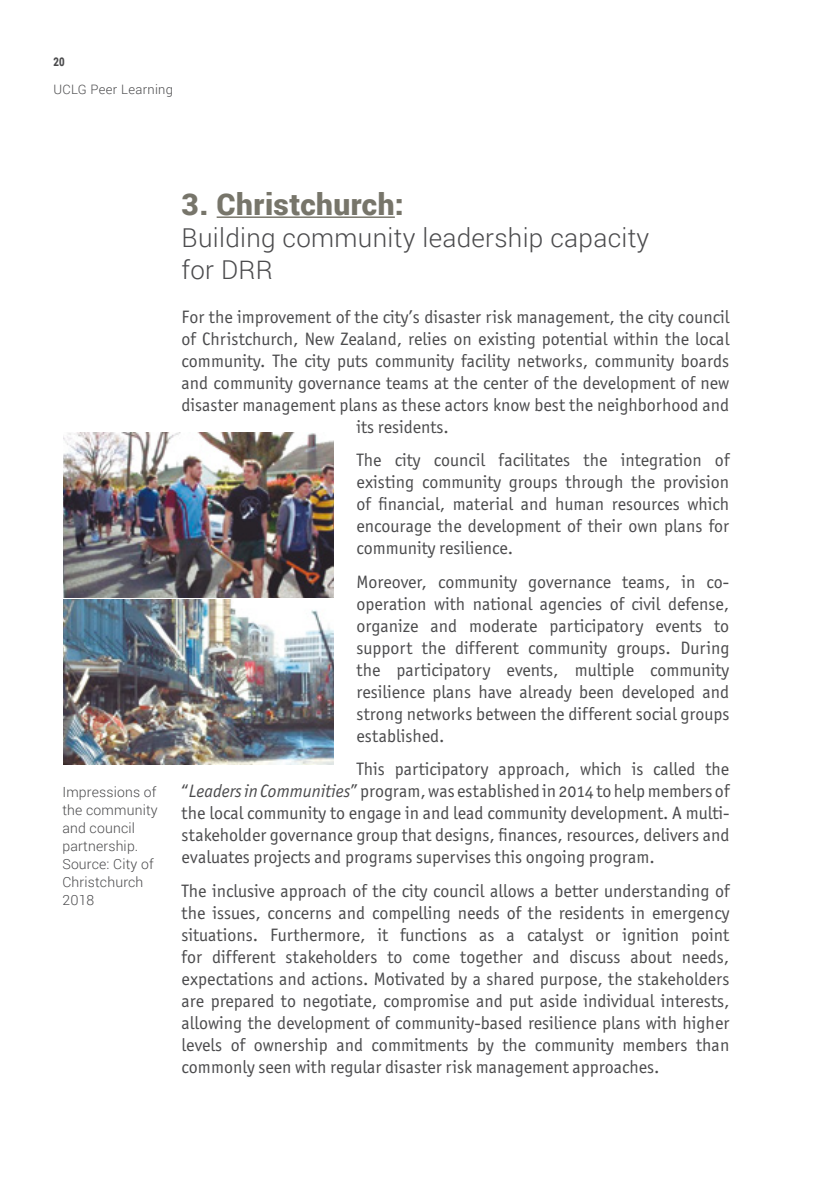
<style>
.page{position:relative;width:840px;height:1191px;background:#fff}
.page>*{position:absolute;margin:0;border:0;box-sizing:border-box;transform-origin:0 0}
.t1{font:900 30px "Roboto";letter-spacing:.01em;color:#77756a}
.t2{font:300 26px/32px "Roboto";letter-spacing:.01em;color:#4b4b4d}
.t3{font:18px/22px "Officina San ITC Book OS";color:#4b4b4d;text-align:justify}
.t4{font:300 14px/18px "Roboto";letter-spacing:.01em;color:#4b4b4d}
.t5{font:300 13px "Roboto";letter-spacing:.025em;color:#4b4b4d}
.t6{font:900 12px "Roboto";color:#4b4b4d;scale:.8 1}
.s1{font-family:"Officina San ITC";font-style:italic}
</style>
<div class="page">
<hr style="left:216px;top:216px;width:178px;height:2px;background:#77756a">
<img style="left:64px;top:432px;width:269px;height:165px">
<img style="left:64px;top:600px;width:269px;height:165px">
<p class="t6" style="left:53px;top:53px;width:16px">20</p>
<p class="t5" style="left:53px;top:81px;width:121px">UCLG Peer Learning</p>
<p class="t4" style="left:62px;top:783px;width:97px">Impressions of the community and council partnership.<br>Source: City of<br>Christchurch<br>2018</p>
<h1 class="t1" style="left:181px;top:183px;width:224px">3. Christchurch:</h1>
<h2 class="t2" style="left:181px;top:221px;width:469px">Building community leadership capacity for DRR</h2>
<p class="t3" style="left:181px;top:306px;width:549px">For the improvement of the city’s disaster risk management, the city council</p>
<p class="t3" style="left:181px;top:328px;width:549px">of Christchurch, New Zealand, relies on existing potential within the local</p>
<p class="t3" style="left:181px;top:350px;width:549px">community. The city puts community facility networks, community boards</p>
<p class="t3" style="left:181px;top:372px;width:549px">and community governance teams at the center of the development of new</p>
<p class="t3" style="left:181px;top:394px;width:549px">disaster management plans as these actors know best the neighborhood and</p>
<p class="t3" style="left:356px;top:416px;width:94px">its residents.</p>
<p class="t3" style="left:356px;top:449px;width:374px">The city council facilitates the integration of existing community groups through the provision of financial, material and human resources which encourage the development of their own plans for community resilience.</p>
<p class="t3" style="left:356px;top:570px;width:374px">Moreover, community governance teams, in co&shy;operation with national agencies of civil defense, organize and moderate participatory events to support the different community groups. During the participatory events, multiple community resilience plans have already been developed and strong networks between the different social groups established.</p>
<p class="t3" style="left:181px;top:758px;width:549px;text-indent:175px">This participatory approach, which is called the “<span class="s1">Leaders in Communities</span>” program, was established in 2014 to help members of the local community to engage in and lead community development. A multi&shy;stakeholder governance group that designs, finances, resources, delivers and evaluates projects and programs supervises this ongoing program.</p>
<p class="t3" style="left:181px;top:879px;width:549px">The inclusive approach of the city council allows a better understanding of the issues, concerns and compelling needs of the residents in emergency situations. Furthermore, it functions as a catalyst or ignition point for different stakeholders to come together and discuss about needs, expectations and actions. Motivated by a shared purpose, the stakeholders are prepared to negotiate, compromise and put aside individual interests, allowing the development of community-based resilience plans with higher levels of ownership and commitments by the community members than commonly seen with regular disaster risk management approaches.</p>
</div>
